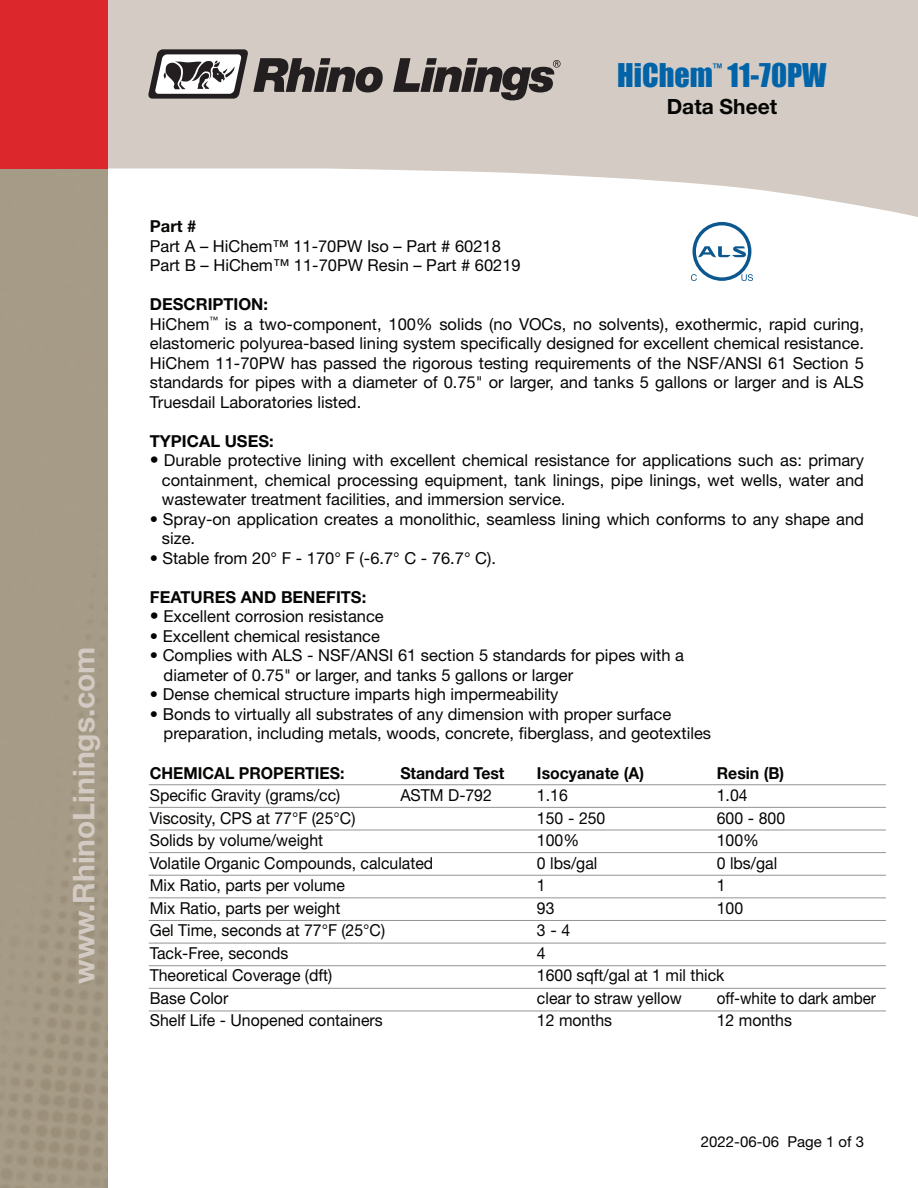
<style>
.page{position:relative;width:918px;height:1188px;background:#fff}
.page>*{position:absolute;margin:0;border:0;box-sizing:border-box;transform-origin:0 0}
.t1{font:700 30px "Helvetica Neue LT Pro";color:#d3cbc3}
.t2{font:30px "Impact";color:#0163a8}
.t3{font:700 21px "Helvetica Neue LT Pro";color:#050504}
.t4{font:16.5px/19.5px "Helvetica Neue LT Pro";color:#050504}
.t5{font:16.5px "Helvetica Neue LT Pro";color:#050504;scale:.96 1}
.t6{font:700 16.5px "Helvetica Neue LT Pro";color:#050504;scale:.96 1}
.t7{font:700 16.5px "Helvetica Neue LT Pro";color:#050504}
.t8{font:16.5px "Helvetica Neue LT Pro";color:#050504;scale:.92 1}
.t9{font:15px "Helvetica Neue LT Pro";color:#050504}
.t10{font:12px "Impact";color:#0163a8}
.s1{font-weight:700}
.s2{font-weight:700;font-size:18px}
</style>
<div class="page">
<svg style="left:108px;top:0;width:810px;height:217px;fill:#d4ccc4"></svg>
<hr style="left:149px;top:784px;width:737px;height:1px;background:#929497">
<hr style="left:149px;top:807px;width:737px;height:1px;background:#929497">
<hr style="left:149px;top:830px;width:737px;height:1px;background:#929497">
<hr style="left:149px;top:852px;width:737px;height:1px;background:#929497">
<hr style="left:149px;top:875px;width:737px;height:1px;background:#929497">
<hr style="left:149px;top:898px;width:737px;height:1px;background:#929497">
<hr style="left:149px;top:920px;width:737px;height:1px;background:#929497">
<hr style="left:149px;top:943px;width:737px;height:1px;background:#929497">
<hr style="left:149px;top:965px;width:737px;height:1px;background:#929497">
<hr style="left:149px;top:988px;width:737px;height:1px;background:#929497">
<hr style="left:149px;top:1011px;width:737px;height:1px;background:#929497">
<div style="left:0;top:0;width:108px;height:169px;background:#dc272d"></div>
<svg style="left:148px;top:49px;width:235px;height:50px"></svg>
<svg style="left:393px;top:58px;width:168px;height:42px;background:#847e7a"></svg>
<svg style="left:691px;top:222px;width:62px;height:59px"></svg>
<h1 class="t1" style="left:65px;top:984px;width:339px;rotate:-90deg">www.RhinoLinings.com</h1>
<h1 class="t2" style="left:617px;top:52px;width:97px">HiChem</h1>
<p class="t10" style="left:713px;top:59px;width:11px">™</p>
<h1 class="t2" style="left:728px;top:52px;width:100px">11-70PW</h1>
<p class="t3" style="left:667px;top:94px;width:112px">Data Sheet</p>
<p class="t7" style="left:150px;top:216px;width:48px">Part #</p>
<p class="t4" style="left:150px;top:236px;width:372px">Part A – HiChem™ 11-70PW Iso – Part # 60218<br>Part B – HiChem™ 11-70PW Resin – Part # 60219</p>
<p class="t4" style="left:150px;top:294px;width:716px"><span class="s1">DESCRIPTION:<br></span>HiChem<sup>™</sup> is a two-component, 100% solids (no VOCs, no solvents), exothermic, rapid curing, elastomeric polyurea-based lining system specifically designed for excellent chemical resistance.<br>HiChem 11-70PW has passed the rigorous testing requirements of the NSF/ANSI 61 Section 5 standards for pipes with a diameter of 0.75" or larger, and tanks 5 gallons or larger and is ALS Truesdail Laboratories listed.</p>
<p class="t7" style="left:150px;top:431px;width:125px">TYPICAL USES:</p>
<p class="t4" style="left:162px;top:450px;width:704px;text-align:justify;text-indent:-12px"><span class="s2">•</span> Durable protective lining with excellent chemical resistance for applications such as: primary containment, chemical processing equipment, tank linings, pipe linings, wet wells, water and wastewater treatment facilities, and immersion service.</p>
<p class="t4" style="left:162px;top:509px;width:704px;text-indent:-12px">• Spray-on application creates a monolithic, seamless lining which conforms to any shape and size.</p>
<p class="t4" style="left:150px;top:548px;width:348px">• Stable from 20° F - 170° F (-6.7° C - 76.7° C).</p>
<p class="t7" style="left:150px;top:587px;width:218px">FEATURES AND BENEFITS:</p>
<p class="t4" style="left:150px;top:606px;width:235px"><span class="s2">•</span> Excellent corrosion resistance</p>
<p class="t4" style="left:150px;top:626px;width:232px">• Excellent chemical resistance</p>
<p class="t4" style="left:164px;top:645px;width:522px;text-indent:-14px">• Complies with ALS - NSF/ANSI 61 section 5 standards for pipes with a diameter of 0.75" or larger, and tanks 5 gallons or larger</p>
<p class="t4" style="left:150px;top:684px;width:410px">• Dense chemical structure imparts high impermeability</p>
<p class="t4" style="left:164px;top:704px;width:549px;text-indent:-14px">• Bonds to virtually all substrates of any dimension with proper surface preparation, including metals, woods, concrete, fiberglass, and geotextiles</p>
<p class="t6" style="left:150px;top:763px;width:204px">CHEMICAL PROPERTIES:</p>
<p class="t6" style="left:400px;top:763px;width:110px">Standard Test</p>
<p class="t6" style="left:537px;top:763px;width:113px">Isocyanate (A)</p>
<p class="t6" style="left:717px;top:763px;width:72px">Resin (B)</p>
<p class="t5" style="left:150px;top:785px;width:200px">Specific Gravity (grams/cc)</p>
<p class="t5" style="left:400px;top:785px;width:97px">ASTM D-792</p>
<p class="t5" style="left:537px;top:785px;width:34px">1.16</p>
<p class="t5" style="left:717px;top:785px;width:34px">1.04</p>
<p class="t5" style="left:150px;top:808px;width:216px">Viscosity, CPS at 77°F (25°C)</p>
<p class="t5" style="left:537px;top:808px;width:73px">150 - 250</p>
<p class="t5" style="left:717px;top:808px;width:73px">600 - 800</p>
<p class="t5" style="left:150px;top:830px;width:182px">Solids by volume/weight</p>
<p class="t5" style="left:537px;top:830px;width:46px">100%</p>
<p class="t5" style="left:717px;top:830px;width:46px">100%</p>
<p class="t5" style="left:150px;top:853px;width:297px">Volatile Organic Compounds, calculated</p>
<p class="t5" style="left:537px;top:853px;width:64px">0 lbs/gal</p>
<p class="t5" style="left:717px;top:853px;width:64px">0 lbs/gal</p>
<p class="t5" style="left:150px;top:875px;width:205px">Mix Ratio, parts per volume</p>
<p class="t5" style="left:537px;top:875px;width:11px">1</p>
<p class="t5" style="left:717px;top:875px;width:11px">1</p>
<p class="t5" style="left:150px;top:898px;width:200px">Mix Ratio, parts per weight</p>
<p class="t5" style="left:537px;top:898px;width:20px">93</p>
<p class="t5" style="left:717px;top:898px;width:29px">100</p>
<p class="t5" style="left:150px;top:920px;width:247px">Gel Time, seconds at 77°F (25°C)</p>
<p class="t5" style="left:537px;top:920px;width:36px">3 - 4</p>
<p class="t5" style="left:150px;top:943px;width:146px">Tack-Free, seconds</p>
<p class="t5" style="left:537px;top:943px;width:11px">4</p>
<p class="t5" style="left:150px;top:965px;width:192px">Theoretical Coverage (dft)</p>
<p class="t5" style="left:537px;top:965px;width:197px">1600 sqft/gal at 1 mil thick</p>
<p class="t5" style="left:150px;top:988px;width:83px">Base Color</p>
<p class="t5" style="left:537px;top:988px;width:152px">clear to straw yellow</p>
<p class="t8" style="left:717px;top:988px;width:174px">off-white to dark amber</p>
<p class="t5" style="left:150px;top:1010px;width:244px">Shelf Life - Unopened containers</p>
<p class="t5" style="left:537px;top:1010px;width:80px">12 months</p>
<p class="t5" style="left:717px;top:1010px;width:80px">12 months</p>
<p class="t9" style="left:701px;top:1133px;width:165px">2022-06-06 Page 1 of 3</p>
</div>
